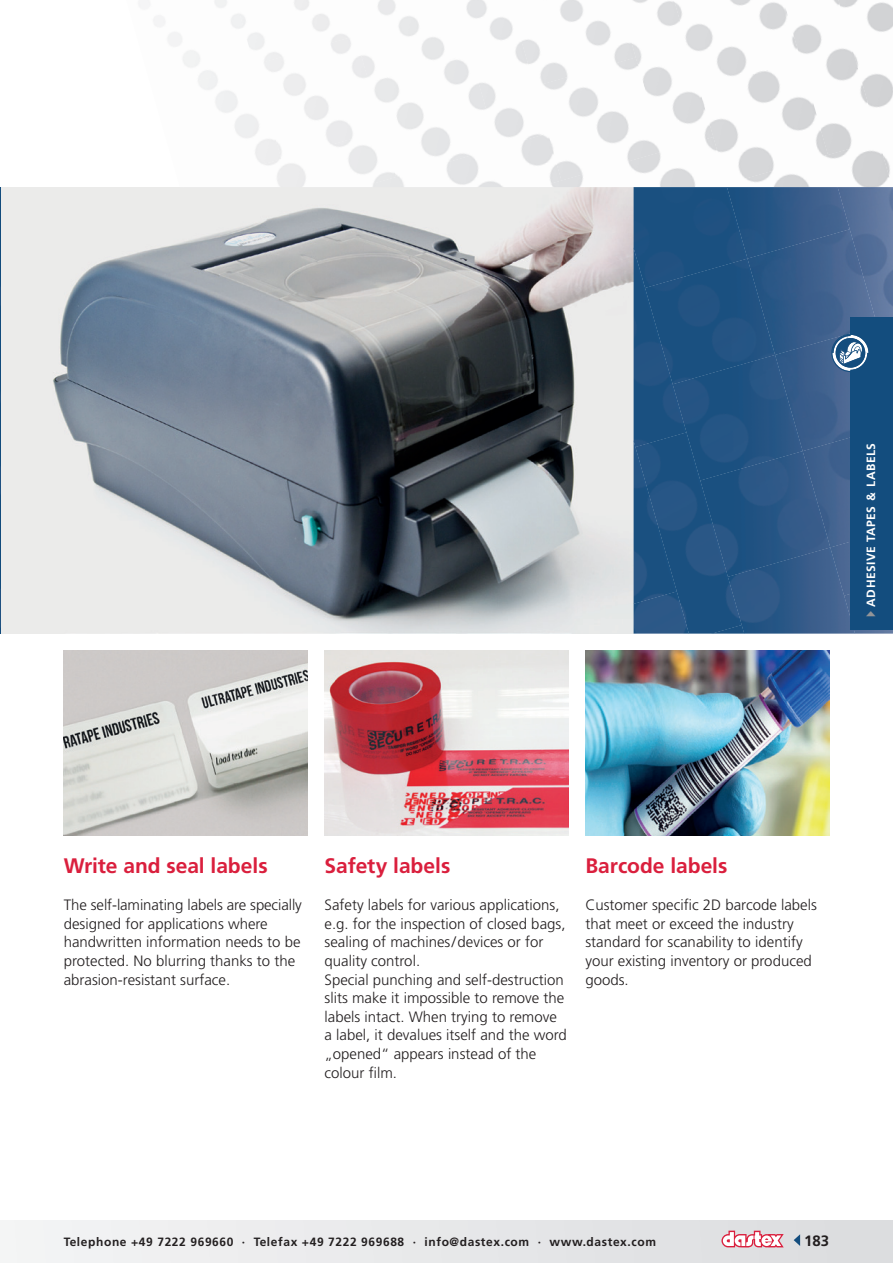
<style>
.page{position:relative;width:893px;height:1263px;background:#fff}
.page>*{position:absolute;margin:0;border:0;box-sizing:border-box;transform-origin:0 0}
.t1{font:700 21px "Frutiger LT Std";letter-spacing:-.005em;color:#da1f3d}
.t2{font:300 15px/18.6px "Frutiger LT Std";color:#231f20}
.t3{font:700 15px "Frutiger LT Std";color:#231f20}
.t4{font:700 12px "Frutiger LT Std";letter-spacing:.05em;color:#231f20}
.t5{font:700 12px "Frutiger LT Std";letter-spacing:.04em;color:#fff}
.s1{color:#939598}
</style>
<div class="page">
<div style="left:0;top:1220px;width:893px;height:43px;background:#e8e9ea"></div>
<svg style="left:721px;top:1230px;width:63px;height:17px"></svg>
<svg style="left:794px;top:1234px;width:6px;height:12px"></svg>
<img style="left:64px;top:651px;width:244px;height:184px">
<img style="left:325px;top:651px;width:243px;height:184px">
<img style="left:585px;top:651px;width:244px;height:184px">
<img style="left:0;top:195px;width:1px;height:142px">
<img style="left:0;top:337px;width:1px;height:148px">
<img style="left:0;top:485px;width:1px;height:149px">
<img style="left:1px;top:187px;width:633px;height:447px">
<img style="left:345px;top:0;width:100px;height:54px">
<img style="left:466px;top:0;width:58px;height:133px">
<img style="left:254px;top:36px;width:129px;height:94px">
<img style="left:510px;top:0;width:109px;height:87px">
<img style="left:619px;top:0;width:81px;height:124px">
<img style="left:369px;top:54px;width:128px;height:79px">
<img style="left:674px;top:0;width:109px;height:90px">
<img style="left:783px;top:0;width:54px;height:140px">
<img style="left:235px;top:130px;width:161px;height:57px">
<img style="left:534px;top:57px;width:129px;height:80px">
<img style="left:837px;top:0;width:56px;height:317px">
<img style="left:360px;top:133px;width:202px;height:54px">
<img style="left:700px;top:61px;width:128px;height:79px">
<img style="left:538px;top:137px;width:189px;height:50px">
<img style="left:715px;top:140px;width:177px;height:47px">
<div style="left:634px;top:187px;width:93px;height:71px;background:#1a5080"></div>
<img style="left:727px;top:187px;width:123px;height:71px">
<img style="left:634px;top:247px;width:53px;height:193px">
<img style="left:645px;top:258px;width:102px;height:126px">
<img style="left:747px;top:229px;width:130px;height:126px">
<img style="left:634px;top:440px;width:1px;height:151px">
<div style="left:673px;top:355px;width:102px;height:96px;background:#225282"></div>
<img style="left:775px;top:325px;width:75px;height:126px">
<img style="left:635px;top:432px;width:107px;height:202px">
<img style="left:700px;top:451px;width:102px;height:126px">
<img style="left:802px;top:425px;width:48px;height:122px">
<img style="left:634px;top:591px;width:55px;height:43px">
<img style="left:728px;top:547px;width:116px;height:87px">
<img style="left:830px;top:529px;width:20px;height:67px">
<img style="left:711px;top:625px;width:33px;height:9px">
<img style="left:844px;top:581px;width:49px;height:53px">
<div style="left:850px;top:317px;width:43px;height:312px;background:#134d7e"></div>
<svg style="left:831px;top:334px;width:38px;height:38px"></svg>
<p class="t5" style="left:864px;top:617px;width:175px;rotate:-90deg"><span class="s1">▶</span> ADHESIVE TAPES &amp; LABELS</p>
<h1 class="t1" style="left:64px;top:853px;width:205px">Write and seal labels</h1>
<p class="t2" style="left:64px;top:896px;width:240px">The self-laminating labels are specially designed for applications where handwritten information needs to be protected. No blurring thanks to the abrasion-resistant surface.</p>
<h1 class="t1" style="left:325px;top:853px;width:127px">Safety labels</h1>
<p class="t2" style="left:325px;top:896px;width:244px">Safety labels for various applications, e.g. for the inspection of closed bags, sealing of machines/devices or for quality control.<br>Special punching and self-destruction slits make it impossible to remove the labels intact. When trying to remove a label, it devalues itself and the word „opened“ appears instead of the colour film.</p>
<h1 class="t1" style="left:585px;top:853px;width:144px">Barcode labels</h1>
<p class="t2" style="left:585px;top:896px;width:233px">Customer specific 2D barcode labels that meet or exceed the industry standard for scanability to identify your existing inventory or produced goods.</p>
<p class="t4" style="left:64px;top:1234px;width:594px">Telephone +49 7222 969660 · Telefax +49 7222 969688 · info@dastex.com · www.dastex.com</p>
<p class="t3" style="left:804px;top:1232px;width:26px">183</p>
</div>
